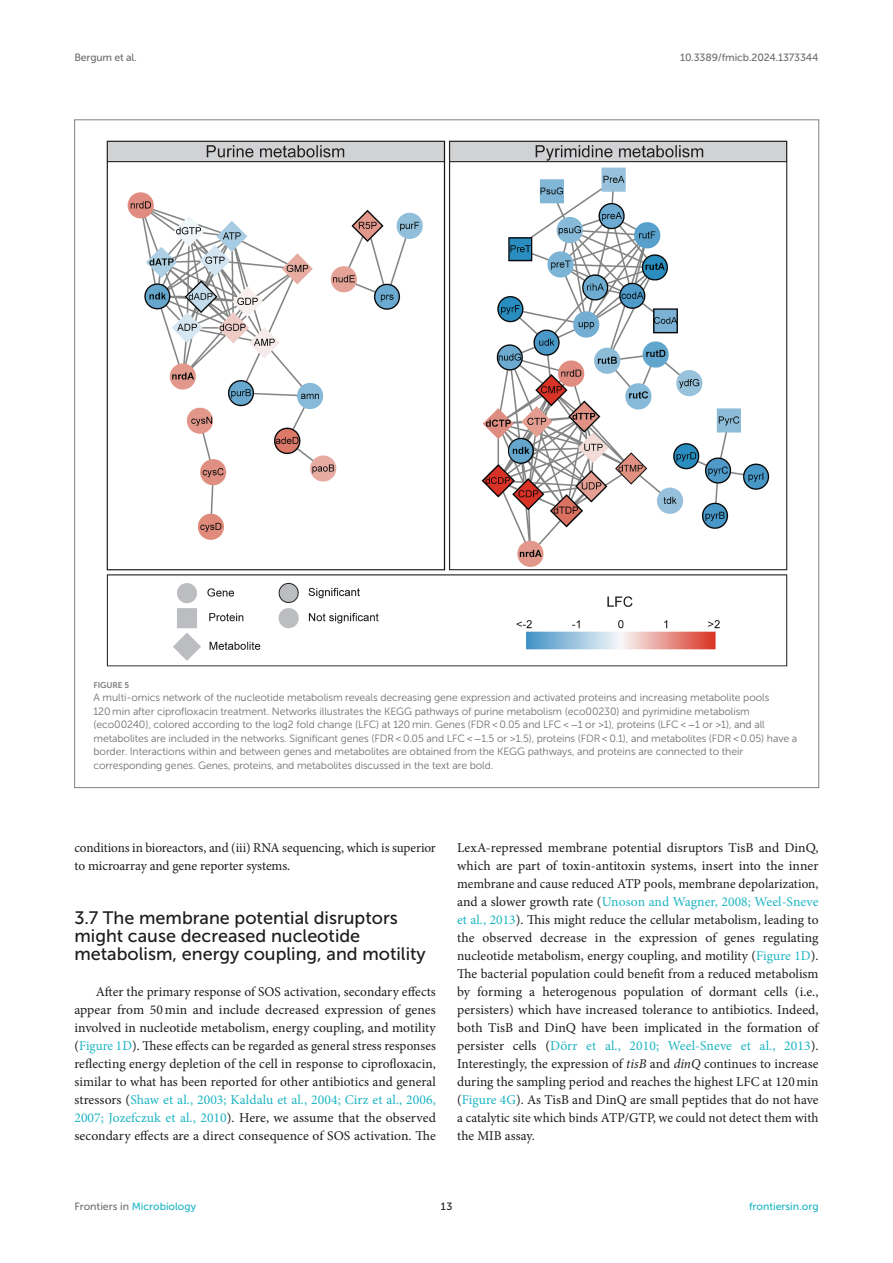
<style>
.page{position:relative;width:893px;height:1263px;background:#fff}
.page>*{position:absolute;margin:0;border:0;box-sizing:border-box;transform-origin:0 0}
.HEAD_2{font:18px/18px "Museo Sans 500";color:#1b1c1b}
.TEXT_FLUSH{font:13.5px/18px "Minion Pro";letter-spacing:.005em;color:#1b1c1b;text-align:justify}
.TEXT{font:13.5px/18px "Minion Pro";letter-spacing:-.005em;color:#1b1c1b}
.FIG_LEG{font:10.5px/13.5px "Museo Sans 300";letter-spacing:-.01em;color:#706f70}
.t1{font:10.5px "Museo Sans 500";color:#1db5c3}
.t2{font:10.5px "Museo Sans 500";letter-spacing:-.015em;color:#706f70}
.t3{font:10.5px "Museo Sans 500";color:#1b1c1b}
.FIG_HD{font:8.25px "Museo Sans 700";letter-spacing:-.01em;color:#7e7f7f}
.s1{font-family:"STIX General"}
.s2{color:#1db5c3}
.s3{font-style:italic}
.s4{color:#706f70}
</style>
<div class="page">
<img style="left:106px;top:140px;width:682px;height:527px">
<p class="t2" style="left:74px;top:51px;width:64px">Bergum et al.</p>
<p class="t2" style="left:680px;top:51px;width:140px">10.3389/fmicb.2024.1373344</p>
<p class="FIG_HD" style="left:94px;top:680px;width:37px">FIGURE 5</p>
<p class="FIG_LEG" style="left:94px;top:691px;width:705px">A multi-omics network of the nucleotide metabolism reveals decreasing gene expression and activated proteins and increasing metabolite pools<br>120 min after ciprofloxacin treatment. Networks illustrates the KEGG pathways of purine metabolism (eco00230) and pyrimidine metabolism (eco00240), colored according to the log2 fold change (LFC) at 120 min. Genes (FDR &lt; 0.05 and LFC &lt; <span class="s1">−</span>1 or &gt;1), proteins (LFC &lt; <span class="s1">−</span>1 or &gt;1), and all metabolites are included in the networks. Significant genes (FDR &lt; 0.05 and LFC &lt; <span class="s1">−</span>1.5 or &gt;1.5), proteins (FDR &lt; 0.1), and metabolites (FDR &lt; 0.05) have a border. Interactions within and between genes and metabolites are obtained from the KEGG pathways, and proteins are connected to their corresponding genes. Genes, proteins, and metabolites discussed in the text are bold.</p>
<p class="TEXT" style="left:74px;top:839px;width:363px">conditions in bioreactors, and (iii) RNA sequencing, which is superior to microarray and gene reporter systems.</p>
<p class="HEAD_2" style="left:74px;top:909px;width:353px">3.7 The membrane potential disruptors might cause decreased nucleotide metabolism, energy coupling, and motility</p>
<p class="TEXT_FLUSH" style="left:74px;top:983px;width:363px;text-indent:21px">After the primary response of SOS activation, secondary effects appear from 50min and include decreased expression of genes involved in nucleotide metabolism, energy coupling, and motility (<span class="s2">Figure 1D</span>). These effects can be regarded as general stress responses reflecting energy depletion of the cell in response to ciprofloxacin, similar to what has been reported for other antibiotics and general stressors (<span class="s2">Shaw et al., 2003; Kaldalu et al., 2004; Cirz et al., 2006, 2007; Jozefczuk et al., 2010</span>). Here, we assume that the observed secondary effects are a direct consequence of SOS activation. The</p>
<p class="TEXT_FLUSH" style="left:457px;top:839px;width:363px">LexA-repressed membrane potential disruptors TisB and DinQ, which are part of toxin-antitoxin systems, insert into the inner membrane and cause reduced ATP pools, membrane depolarization, and a slower growth rate (<span class="s2">Unoson and Wagner, 2008; Weel-Sneve et al., 2013</span>). This might reduce the cellular metabolism, leading to the observed decrease in the expression of genes regulating nucleotide metabolism, energy coupling, and motility (<span class="s2">Figure 1D</span>).<br>The bacterial population could benefit from a reduced metabolism by forming a heterogenous population of dormant cells (i.e., persisters) which have increased tolerance to antibiotics. Indeed, both TisB and DinQ have been implicated in the formation of persister cells (<span class="s2">Dörr et al., 2010; Weel-Sneve et al., 2013</span>).<br>Interestingly, the expression of <span class="s3">tisB</span> and <span class="s3">dinQ</span> continues to increase during the sampling period and reaches the highest LFC at 120min (<span class="s2">Figure 4G</span>). As TisB and DinQ are small peptides that do not have a catalytic site which binds ATP/GTP, we could not detect them with the MIB assay.</p>
<p class="t1" style="left:74px;top:1200px;width:123px"><span class="s4">Frontiers in</span> Microbiology</p>
<p class="t3" style="left:441px;top:1200px;width:13px">13</p>
<p class="t1" style="left:749px;top:1200px;width:71px">frontiersin.org</p>
</div>
